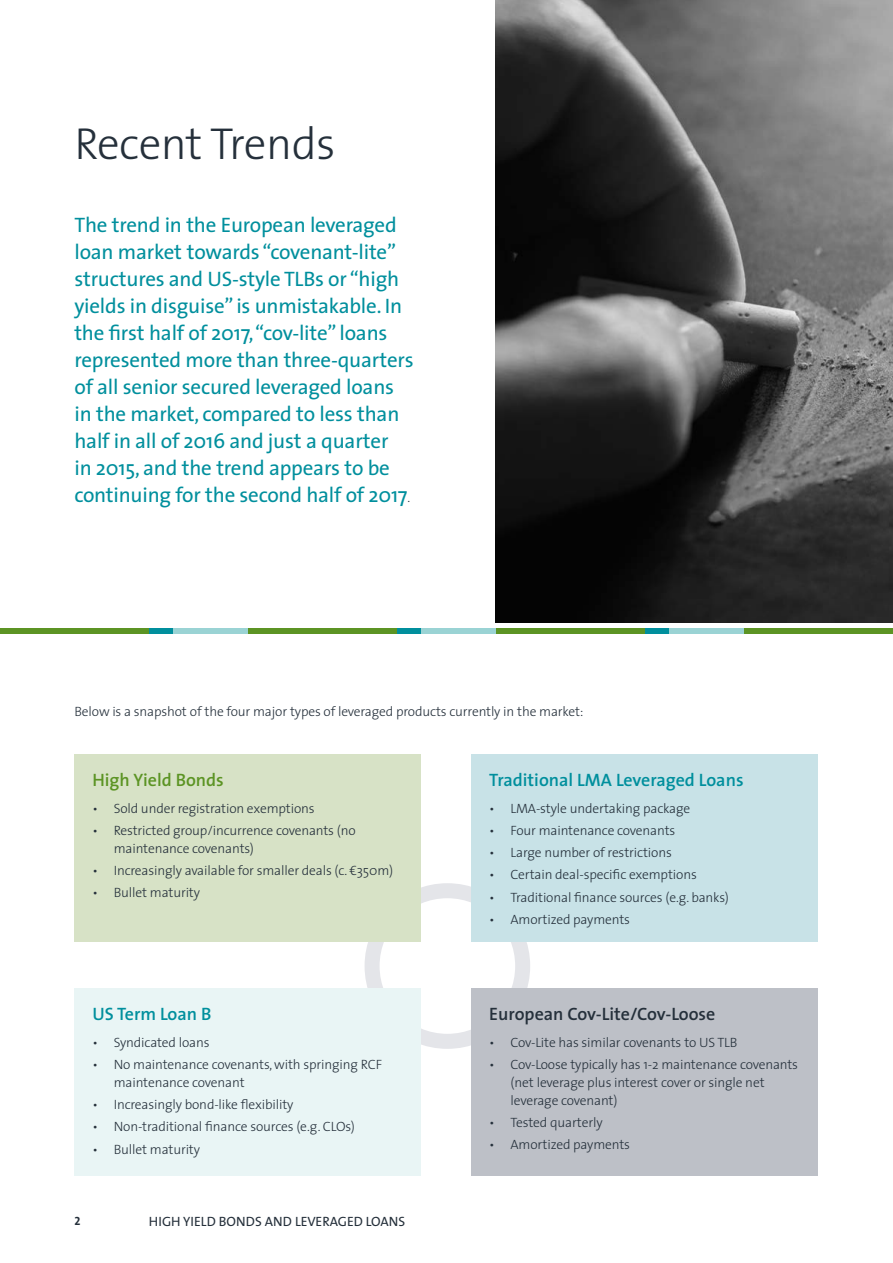
<style>
.page{position:relative;width:893px;height:1263px;background:#fff}
.page>*{position:absolute;margin:0;border:0;box-sizing:border-box;transform-origin:0 0}
.t1{font:300 45px "The Sans";letter-spacing:-.01em;color:#25303b}
.t2{font:21px/27px "The Sans";letter-spacing:-.01em;color:#008f9d}
.t3{font:600 18px "The Sans";color:#008f9d}
.t4{font:600 18px "The Sans";color:#25303b}
.t5{font:600 18px "The Sans";color:#5c9424}
.t6{font:300 13.5px/18px "The Sans";letter-spacing:-.01em;color:#25303b}
.t7{font:13.5px "The Sans Caps";color:#25303b}
.t8{font:12px "The Sans Bold Caps";color:#25303b}
.s1{font-weight:300;font-size:13.5px;color:#25303b}
</style>
<div class="page">
<div style="left:365px;top:883px;width:165px;height:166px;border:15px solid #e4e5e9;border-radius:50%"></div>
<img style="left:496px;top:0;width:397px;height:622px">
<div style="left:74px;top:754px;width:347px;height:188px;background:#d7e2c6"></div>
<div style="left:74px;top:988px;width:347px;height:188px;background:#e9f5f5"></div>
<div style="left:471px;top:754px;width:347px;height:188px;background:#c8e2e7"></div>
<div style="left:471px;top:988px;width:347px;height:188px;background:#bdc0c7"></div>
<div style="left:0;top:628px;width:149px;height:6px;background:#5c9424"></div>
<div style="left:248px;top:628px;width:149px;height:6px;background:#5c9424"></div>
<div style="left:496px;top:628px;width:149px;height:6px;background:#5c9424"></div>
<div style="left:744px;top:628px;width:149px;height:6px;background:#5c9424"></div>
<div style="left:149px;top:628px;width:25px;height:6px;background:#008f9d"></div>
<div style="left:397px;top:628px;width:25px;height:6px;background:#008f9d"></div>
<div style="left:645px;top:628px;width:25px;height:6px;background:#008f9d"></div>
<div style="left:174px;top:628px;width:74px;height:6px;background:#9ad3d4"></div>
<div style="left:422px;top:628px;width:74px;height:6px;background:#9ad3d4"></div>
<div style="left:670px;top:628px;width:74px;height:6px;background:#9ad3d4"></div>
<h1 class="t1" style="left:74px;top:115px;width:263px">Recent Trends</h1>
<p class="t2" style="left:74px;top:212px;width:341px">The trend in the European leveraged loan market towards “covenant-lite” structures and US-style TLBs or “high yields in disguise” is unmistakable. In the first half of 2017, “cov-lite” loans represented more than three-quarters of all senior secured leveraged loans in the market, compared to less than half in all of 2016 and just a quarter<br>in 2015, and the trend appears to be continuing for the second half of 2017<span class="s1">.</span></p>
<p class="t6" style="left:74px;top:703px;width:511px">Below is a snapshot of the four major types of leveraged products currently in the market:</p>
<h3 class="t5" style="left:92px;top:768px;width:133px">High Yield Bonds</h3>
<p class="t6" style="left:92px;top:799px;width:224px">• Sold under registration exemptions</p>
<p class="t6" style="left:114px;top:821px;width:243px;text-indent:-21px">• Restricted group/incurrence covenants (no maintenance covenants)</p>
<p class="t6" style="left:92px;top:862px;width:302px">• Increasingly available for smaller deals (c. €350m)</p>
<p class="t6" style="left:92px;top:884px;width:109px">• Bullet maturity</p>
<h3 class="t3" style="left:92px;top:1002px;width:120px">US Term Loan B</h3>
<p class="t6" style="left:92px;top:1033px;width:119px">• Syndicated loans</p>
<p class="t6" style="left:114px;top:1055px;width:270px;text-indent:-21px">• No maintenance covenants, with springing RCF maintenance covenant</p>
<p class="t6" style="left:92px;top:1096px;width:203px">• Increasingly bond-like flexibility</p>
<p class="t6" style="left:92px;top:1118px;width:264px">• Non-traditional finance sources (e.g. CLOs)</p>
<p class="t6" style="left:92px;top:1140px;width:109px">• Bullet maturity</p>
<p class="t8" style="left:74px;top:1213px;width:7px">2</p>
<p class="t7" style="left:149px;top:1212px;width:258px">HIGH YIELD BONDS AND LEVERAGED LOANS</p>
<h3 class="t3" style="left:489px;top:768px;width:256px">Traditional LMA Leveraged Loans</h3>
<p class="t6" style="left:489px;top:799px;width:202px">• LMA-style undertaking package</p>
<p class="t6" style="left:489px;top:821px;width:188px">• Four maintenance covenants</p>
<p class="t6" style="left:489px;top:844px;width:184px">• Large number of restrictions</p>
<p class="t6" style="left:489px;top:866px;width:209px">• Certain deal-specific exemptions</p>
<p class="t6" style="left:489px;top:888px;width:241px">• Traditional finance sources (e.g. banks)</p>
<p class="t6" style="left:489px;top:910px;width:142px">• Amortized payments</p>
<h3 class="t4" style="left:489px;top:1002px;width:228px">European Cov-Lite/Cov-Loose</h3>
<p class="t6" style="left:489px;top:1033px;width:250px">• Cov-Lite has similar covenants to US TLB</p>
<p class="t6" style="left:511px;top:1055px;width:289px;text-indent:-21px">• Cov-Loose typically has 1-2 maintenance covenants (net leverage plus interest cover or single net leverage covenant)</p>
<p class="t6" style="left:489px;top:1114px;width:115px">• Tested quarterly</p>
<p class="t6" style="left:489px;top:1136px;width:142px">• Amortized payments</p>
</div>
